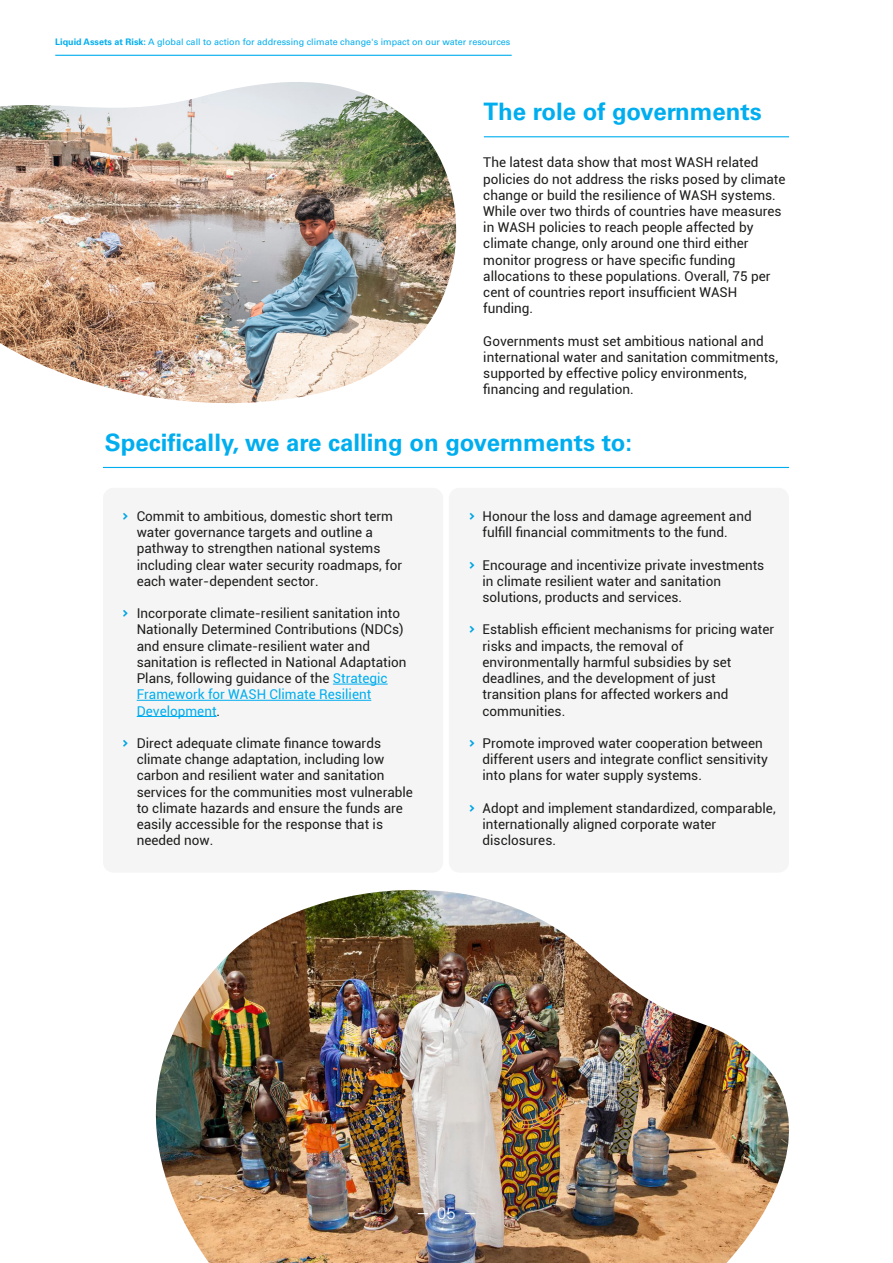
<style>
.page{position:relative;width:893px;height:1263px;background:#fff}
.page>*{position:absolute;margin:0;border:0;box-sizing:border-box;transform-origin:0 0}
.t1{font:700 24px "Univers LT Pro 65";color:#00aeef}
.t2{font:300 16.5px "Univers LT Pro 45";color:#fff}
.t3{font:13.5px/16.2px "Roboto";color:#1d1e1c}
.t4{font:700 13.5px "Uniform";color:#00aeef}
.t5{font:9px "Univers LT Pro 55 Roman";color:#00aeef}
.s1{font-family:"Univers LT Pro 65";font-weight:700}
.s2{color:#00aeef}
</style>
<div class="page">
<img style="left:155px;top:890px;width:634px;height:373px">
<hr style="left:484px;top:136px;width:305px;height:1px;background:#00aeef">
<hr style="left:103px;top:467px;width:686px;height:1px;background:#00aeef">
<div style="left:103px;top:488px;width:340px;height:385px;background:#f4f4f4;border-radius:11px"></div>
<hr style="left:333px;top:684px;width:55px;height:1px;background:#00aeef">
<hr style="left:137px;top:700px;width:234px;height:1px;background:#00aeef">
<hr style="left:137px;top:716px;width:80px;height:1px;background:#00aeef">
<div style="left:449px;top:488px;width:340px;height:385px;background:#f4f4f4;border-radius:11px"></div>
<hr style="left:55px;top:55px;width:457px;height:1px;background:#00aeef">
<img style="left:0;top:82px;width:456px;height:322px">
<p class="t5" style="left:55px;top:37px;width:457px"><span class="s1">Liquid Assets at Risk:</span> A global call to action for addressing climate change's impact on our water resources</p>
<h1 class="t1" style="left:483px;top:97px;width:280px">The role of governments</h1>
<p class="t3" style="left:483px;top:154px;width:304px">The latest data show that most WASH related policies do not address the risks posed by climate change or build the resilience of WASH systems.<br>While over two thirds of countries have measures in WASH policies to reach people affected by climate change, only around one third either monitor progress or have specific funding allocations to these populations. Overall, 75 per cent of countries report insufficient WASH funding.</p>
<p class="t3" style="left:483px;top:332px;width:296px">Governments must set ambitious national and international water and sanitation commitments, supported by effective policy environments, financing and regulation.</p>
<h1 class="t1" style="left:105px;top:428px;width:529px">Specifically, we are calling on governments to:</h1>
<p class="t4" style="left:123px;top:508px;width:8px">›</p>
<p class="t4" style="left:123px;top:605px;width:8px">›</p>
<p class="t4" style="left:123px;top:735px;width:8px">›</p>
<p class="t3" style="left:137px;top:508px;width:267px">Commit to ambitious, domestic short term water governance targets and outline a pathway to strengthen national systems including clear water security roadmaps, for each water-dependent sector.</p>
<p class="t3" style="left:137px;top:605px;width:271px">Incorporate climate-resilient sanitation into Nationally Determined Contributions (NDCs) and ensure climate-resilient water and sanitation is reflected in National Adaptation Plans, following guidance of the <span class="s2">Strategic Framework for WASH Climate Resilient Development</span>.</p>
<p class="t3" style="left:137px;top:734px;width:278px">Direct adequate climate finance towards climate change adaptation, including low carbon and resilient water and sanitation services for the communities most vulnerable to climate hazards and ensure the funds are easily accessible for the response that is needed now.</p>
<p class="t4" style="left:469px;top:508px;width:8px">›</p>
<p class="t4" style="left:469px;top:557px;width:8px">›</p>
<p class="t4" style="left:469px;top:621px;width:8px">›</p>
<p class="t4" style="left:469px;top:735px;width:8px">›</p>
<p class="t4" style="left:469px;top:800px;width:8px">›</p>
<p class="t3" style="left:483px;top:508px;width:271px">Honour the loss and damage agreement and fulfill financial commitments to the fund.</p>
<p class="t3" style="left:483px;top:556px;width:283px">Encourage and incentivize private investments in climate resilient water and sanitation solutions, products and services.</p>
<p class="t3" style="left:483px;top:621px;width:293px">Establish efficient mechanisms for pricing water risks and impacts, the removal of environmentally harmful subsidies by set deadlines, and the development of just transition plans for affected workers and communities.</p>
<p class="t3" style="left:483px;top:734px;width:287px">Promote improved water cooperation between different users and integrate conflict sensitivity into plans for water supply systems.</p>
<p class="t3" style="left:483px;top:799px;width:295px">Adopt and implement standardized, comparable, internationally aligned corporate water disclosures.</p>
<p class="t2" style="left:437px;top:1203px;width:20px">05</p>
</div>
